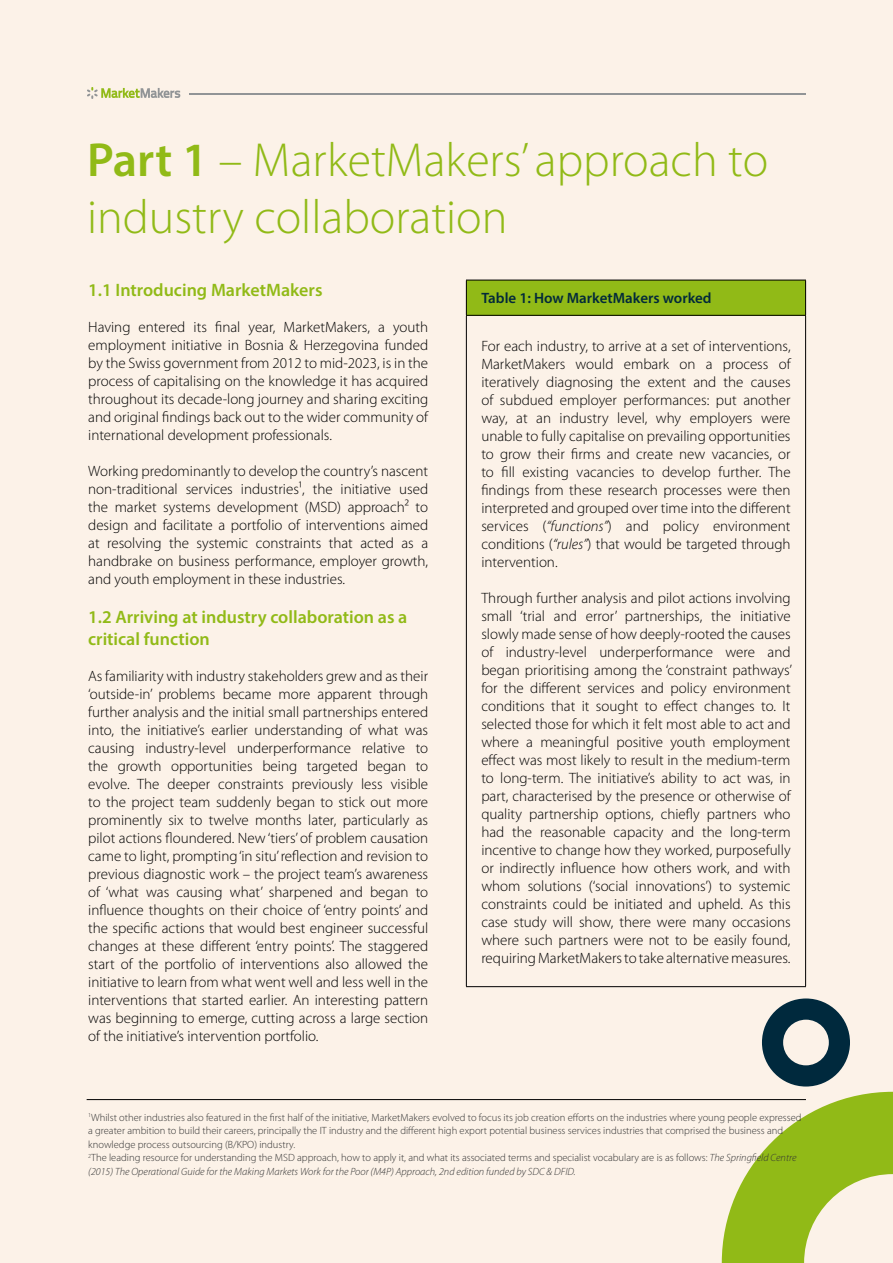
<style>
.page{position:relative;width:893px;height:1263px;background:#fcf2e8}
.page>*{position:absolute;margin:0;border:0;box-sizing:border-box;transform-origin:0 0}
.t1{font:300 48px/57.6px "Myriad Pro";color:#91ba17}
.t2{font:600 18px/21.6px "Myriad Pro";color:#91ba17}
.t3{font:300 15px/18px "Myriad Pro";color:#000;text-align:justify}
.t4{font:600 15px "Myriad Pro";color:#02293a}
.t5{font:300 10.5px/13.5px "Myriad Pro";color:#333}
.s1{font-weight:600}
.s2{font-style:italic}
</style>
<div class="page">
<svg style="left:762px;top:998px;width:88px;height:88px"></svg>
<svg style="left:722px;top:1092px;width:171px;height:171px"></svg>
<svg style="left:87px;top:87px;width:93px;height:12px"></svg>
<hr style="left:190px;top:93px;width:616px;height:2px;background:#919496">
<div style="left:466px;top:280px;width:340px;height:35px;background:#91ba17"></div>
<hr style="left:466px;top:316px;width:1px;height:670px;background:#000">
<hr style="left:805px;top:316px;width:1px;height:670px;background:#000">
<hr style="left:466px;top:986px;width:340px;height:1px;background:#000">
<hr style="left:466px;top:280px;width:340px;height:1px;background:#000">
<hr style="left:466px;top:280px;width:1px;height:35px;background:#000">
<hr style="left:805px;top:280px;width:1px;height:35px;background:#000">
<hr style="left:466px;top:315px;width:340px;height:1px;background:#000">
<hr style="left:87px;top:1099px;width:719px;height:1px;background:#000">
<h1 class="t1" style="left:87px;top:130px;width:683px"><span class="s1">Part 1</span> – MarketMakers’ approach to industry collaboration</h1>
<p class="t2" style="left:88px;top:278px;width:236px">1.1 Introducing MarketMakers</p>
<p class="t3" style="left:88px;top:317px;width:341px">Having entered its final year, MarketMakers, a youth employment initiative in Bosnia &amp; Herzegovina funded by the Swiss government from 2012 to mid-2023, is in the process of capitalising on the knowledge it has acquired throughout its decade-long journey and sharing exciting and original findings back out to the wider community of international development professionals.</p>
<p class="t3" style="left:88px;top:461px;width:341px">Working predominantly to develop the country’s nascent non-traditional services industries1, the initiative used the market systems development (MSD) approach2 to design and facilitate a portfolio of interventions aimed at resolving the systemic constraints that acted as a handbrake on business performance, employer growth, and youth employment in these industries.</p>
<p class="t2" style="left:88px;top:606px;width:321px">1.2 Arriving at industry collaboration as a critical function</p>
<p class="t3" style="left:88px;top:667px;width:342px">As familiarity with industry stakeholders grew and as their ‘outside-in’ problems became more apparent through further analysis and the initial small partnerships entered into, the initiative’s earlier understanding of what was causing industry-level underperformance relative to the growth opportunities being targeted began to evolve. The deeper constraints previously less visible to the project team suddenly began to stick out more prominently six to twelve months later, particularly as pilot actions floundered. New ‘tiers’ of problem causation came to light, prompting ‘in situ’ reflection and revision to previous diagnostic work – the project team’s awareness of ‘what was causing what’ sharpened and began to influence thoughts on their choice of ‘entry points’ and the specific actions that would best engineer successful changes at these different ‘entry points’. The staggered start of the portfolio of interventions also allowed the initiative to learn from what went well and less well in the interventions that started earlier. An interesting pattern was beginning to emerge, cutting across a large section of the initiative’s intervention portfolio.</p>
<p class="t4" style="left:481px;top:289px;width:232px">Table 1: How MarketMakers worked</p>
<p class="t3" style="left:481px;top:336px;width:311px">For each industry, to arrive at a set of interventions, MarketMakers would embark on a process of iteratively diagnosing the extent and the causes of subdued employer performances: put another way, at an industry level, why employers were unable to fully capitalise on prevailing opportunities to grow their firms and create new vacancies, or to fill existing vacancies to develop further. The findings from these research processes were then interpreted and grouped over time into the different services (<span class="s2">“functions”</span>) and policy environment conditions (<span class="s2">“rules”</span>) that would be targeted through intervention.</p>
<p class="t3" style="left:481px;top:588px;width:312px">Through further analysis and pilot actions involving small ‘trial and error’ partnerships, the initiative slowly made sense of how deeply-rooted the causes of industry-level underperformance were and began prioritising among the ‘constraint pathways’ for the different services and policy environment conditions that it sought to effect changes to. It selected those for which it felt most able to act and where a meaningful positive youth employment effect was most likely to result in the medium-term to long-term. The initiative’s ability to act was, in part, characterised by the presence or otherwise of quality partnership options, chiefly partners who had the reasonable capacity and the long-term incentive to change how they worked, purposefully or indirectly influence how others work, and with whom solutions (‘social innovations’) to systemic constraints could be initiated and upheld. As this case study will show, there were many occasions where such partners were not to be easily found, requiring MarketMakers to take alternative measures.</p>
<p class="t5" style="left:88px;top:1110px;width:715px"><sup>1</sup>Whilst other industries also featured in the first half of the initiative, MarketMakers evolved to focus its job creation efforts on the industries where young people expressed a greater ambition to build their careers, principally the IT industry and the different high export potential business services industries that comprised the business and knowledge process outsourcing (B/KPO) industry.<br><sup>2</sup>The leading resource for understanding the MSD approach, how to apply it, and what its associated terms and specialist vocabulary are is as follows: <span class="s2">The Springfield Centre (2015) The Operational Guide for the Making Markets Work for the Poor (M4P) Approach, 2nd edition funded by SDC &amp; DFID.</span></p>
</div>
